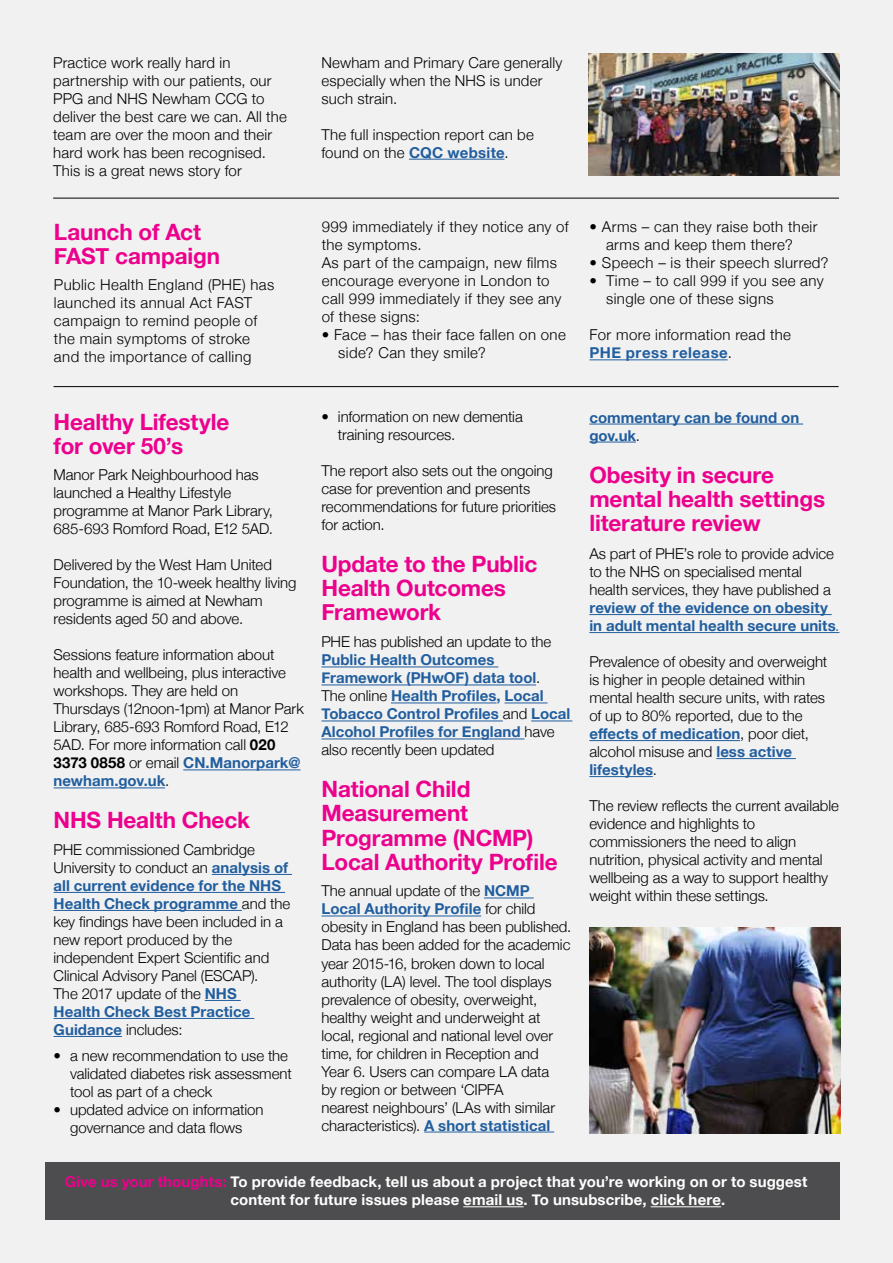
<style>
.page{position:relative;width:893px;height:1263px;background:#f1f1f2}
.page>*{position:absolute;margin:0;border:0;box-sizing:border-box;transform-origin:0 0}
.t1{font:700 22.5px/24px "Helvetica Neue";letter-spacing:-.005em;color:#ec008c}
.t2{font:300 15px/18px "Helvetica Neue";color:#000}
.t3{font:300 15px/18px "Helvetica Neue";letter-spacing:.025em;color:#000}
.t4{font:700 15px/18px "Helvetica Neue";letter-spacing:.005em;color:#215e9e}
.t5{font:700 15px/18px "Helvetica Neue";letter-spacing:.01em;color:#fff}
.t6{font:300 15px/18px "Helvetica Neue";letter-spacing:.03em;color:#000}
.s1{font-weight:700;color:#215e9e}
.s2{font-weight:700}
.s3{font-weight:300;color:#000}
.s4{font-weight:300}
.s5{color:#ec008c}
</style>
<div class="page">
<hr style="left:409px;top:159px;width:95px;height:1px;background:#215e9e">
<hr style="left:590px;top:359px;width:138px;height:1px;background:#215e9e">
<hr style="left:183px;top:769px;width:117px;height:1px;background:#215e9e">
<hr style="left:54px;top:787px;width:111px;height:1px;background:#215e9e">
<hr style="left:212px;top:874px;width:80px;height:1px;background:#215e9e">
<hr style="left:54px;top:892px;width:231px;height:1px;background:#215e9e">
<hr style="left:54px;top:910px;width:188px;height:1px;background:#215e9e">
<hr style="left:205px;top:1000px;width:36px;height:1px;background:#215e9e">
<hr style="left:54px;top:1018px;width:200px;height:1px;background:#215e9e">
<hr style="left:54px;top:1036px;width:68px;height:1px;background:#215e9e">
<hr style="left:321px;top:667px;width:177px;height:1px;background:#215e9e">
<hr style="left:321px;top:685px;width:215px;height:1px;background:#215e9e">
<hr style="left:391px;top:703px;width:105px;height:1px;background:#215e9e">
<hr style="left:504px;top:703px;width:44px;height:1px;background:#215e9e">
<hr style="left:321px;top:721px;width:182px;height:1px;background:#215e9e">
<hr style="left:531px;top:721px;width:41px;height:1px;background:#215e9e">
<hr style="left:321px;top:739px;width:203px;height:1px;background:#215e9e">
<hr style="left:484px;top:898px;width:50px;height:1px;background:#215e9e">
<hr style="left:321px;top:916px;width:160px;height:1px;background:#215e9e">
<hr style="left:424px;top:1132px;width:130px;height:1px;background:#215e9e">
<hr style="left:589px;top:424px;width:214px;height:1px;background:#215e9e">
<hr style="left:589px;top:442px;width:47px;height:1px;background:#215e9e">
<hr style="left:589px;top:614px;width:243px;height:1px;background:#215e9e">
<hr style="left:589px;top:632px;width:250px;height:1px;background:#215e9e">
<hr style="left:589px;top:740px;width:151px;height:1px;background:#215e9e">
<hr style="left:716px;top:758px;width:80px;height:1px;background:#215e9e">
<hr style="left:589px;top:776px;width:64px;height:1px;background:#215e9e">
<div style="left:46px;top:1162px;width:794px;height:57px;background:#4d4d4f"></div>
<hr style="left:463px;top:1206px;width:61px;height:1px;background:#fff">
<hr style="left:651px;top:1206px;width:70px;height:1px;background:#fff">
<img style="left:589px;top:54px;width:250px;height:121px">
<hr style="left:53px;top:198px;width:786px;height:1px;background:#000">
<hr style="left:54px;top:386px;width:785px;height:1px;background:#000">
<img style="left:590px;top:927px;width:250px;height:207px">
<p class="t2" style="left:53px;top:52px;width:235px">Practice work really hard in partnership with our patients, our<br>PPG and NHS Newham CCG to deliver the best care we can. All the team are over the moon and their hard work has been recognised.<br>This is a great news story for</p>
<p class="t2" style="left:321px;top:52px;width:243px">Newham and Primary Care generally especially when the NHS is under such strain.</p>
<p class="t2" style="left:321px;top:124px;width:214px">The full inspection report can be found on the <span class="s1">CQC website</span>.</p>
<h1 class="t1" style="left:54px;top:220px;width:168px">Launch of Act<br>FAST campaign</h1>
<p class="t3" style="left:54px;top:275px;width:222px">Public Health England (PHE) has launched its annual Act FAST campaign to remind people of the main symptoms of stroke and the importance of calling</p>
<p class="t3" style="left:322px;top:217px;width:248px">999 immediately if they notice any of the symptoms.<br>As part of the campaign, new films encourage everyone in London to call 999 immediately if they see any of these signs:</p>
<p class="t6" style="left:338px;top:325px;width:229px;text-indent:-16px">• Face – has their face fallen on one side? Can they smile?</p>
<h1 class="t1" style="left:54px;top:410px;width:177px">Healthy Lifestyle for over 50’s</h1>
<p class="t2" style="left:54px;top:465px;width:221px">Manor Park Neighbourhood has launched a Healthy Lifestyle programme at Manor Park Library,<br>685-693 Romford Road, E12 5AD.</p>
<p class="t2" style="left:54px;top:555px;width:245px">Delivered by the West Ham United<br>Foundation, the 10-week healthy living programme is aimed at Newham residents aged 50 and above.</p>
<p class="t2" style="left:54px;top:645px;width:252px">Sessions feature information about health and wellbeing, plus interactive workshops. They are held on<br>Thursdays (12noon-1pm) at Manor Park<br>Library, 685-693 Romford Road, E12<br>5AD. For more information call <span class="s2">020<br>3373 0858</span> or email <span class="s1">CN.Manorpark@ newham.gov.uk</span>.</p>
<h1 class="t1" style="left:54px;top:809px;width:198px">NHS Health Check</h1>
<p class="t2" style="left:54px;top:839px;width:238px">PHE commissioned Cambridge<br>University to conduct an <span class="s1">analysis of all current evidence for the NHS<br>Health Check programme</span> and the key findings have been included in a new report produced by the independent Expert Scientific and<br>Clinical Advisory Panel (ESCAP).<br>The 2017 update of the <span class="s1">NHS<br>Health Check Best Practice<br>Guidance</span> includes:</p>
<p class="t2" style="left:70px;top:1046px;width:223px;text-indent:-16px">• a new recommendation to use the validated diabetes risk assessment tool as part of a check</p>
<p class="t2" style="left:54px;top:1100px;width:212px;text-align:center">• updated advice on information governance and data flows</p>
<p class="t2" style="left:338px;top:407px;width:186px;text-indent:-16px">• information on new dementia training resources.</p>
<p class="t2" style="left:321px;top:461px;width:236px">The report also sets out the ongoing case for prevention and presents recommendations for future priorities for action.</p>
<h1 class="t1" style="left:321px;top:553px;width:217px">Update to the Public<br>Health Outcomes<br>Framework</h1>
<p class="t2" style="left:321px;top:632px;width:231px">PHE has published an update to the</p>
<p class="t4" style="left:321px;top:651px;width:250px">Public Health Outcomes<br>Framework (PHwOF) data tool<span class="s3">.<br>The online</span> Health Profiles, Local<br>Tobacco Control Profiles <span class="s3">and</span> Local<br>Alcohol Profiles for England <span class="s3">have also recently been updated</span></p>
<h1 class="t1" style="left:321px;top:778px;width:238px">National Child<br>Measurement<br>Programme (NCMP)<br>Local Authority Profile</h1>
<p class="t2" style="left:321px;top:881px;width:251px">The annual update of the <span class="s1">NCMP Local Authority Profile</span> for child obesity in England has been published.<br>Data has been added for the academic year 2015-16, broken down to local authority (LA) level. The tool displays prevalence of obesity, overweight, healthy weight and underweight at local, regional and national level over time, for children in Reception and<br>Year 6. Users can compare LA data<br>by region or between ‘CIPFA<br>nearest neighbours’ (LAs with similar characteristics). <span class="s1">A short statistical</span></p>
<p class="t6" style="left:590px;top:217px;width:229px;text-align:center">• Arms – can they raise both their arms and keep them there?</p>
<p class="t6" style="left:590px;top:253px;width:241px">• Speech – is their speech slurred?</p>
<p class="t3" style="left:606px;top:271px;width:219px;text-indent:-16px">• Time – to call 999 if you see any single one of these signs</p>
<p class="t3" style="left:590px;top:325px;width:203px">For more information read the<br><span class="s1">PHE press release</span>.</p>
<p class="t4" style="left:589px;top:409px;width:211px">commentary can be found on gov.uk<span class="s3">.</span></p>
<h1 class="t1" style="left:589px;top:463px;width:237px">Obesity in secure mental health settings literature review</h1>
<p class="t2" style="left:589px;top:544px;width:246px">As part of PHE’s role to provide advice to the NHS on specialised mental health services, they have published a</p>
<p class="t4" style="left:589px;top:599px;width:252px">review of the evidence on obesity in adult mental health secure units<span class="s4">.</span></p>
<p class="t2" style="left:589px;top:652px;width:239px">Prevalence of obesity and overweight is higher in people detained within mental health secure units, with rates of up to 80% reported, due to the <span class="s1">effects of medication</span>, poor diet, alcohol misuse and <span class="s1">less active lifestyles</span>.</p>
<p class="t2" style="left:589px;top:796px;width:251px">The review reflects the current available evidence and highlights to commissioners the need to align nutrition, physical activity and mental wellbeing as a way to support healthy weight within these settings.</p>
<p class="t5" style="left:231px;top:1173px;width:578px;text-indent:-166px"><span class="s5">Give us your thoughts:</span> To provide feedback, tell us about a project that you’re working on or to suggest content for future issues please email us. To unsubscribe, click here.</p>
</div>
